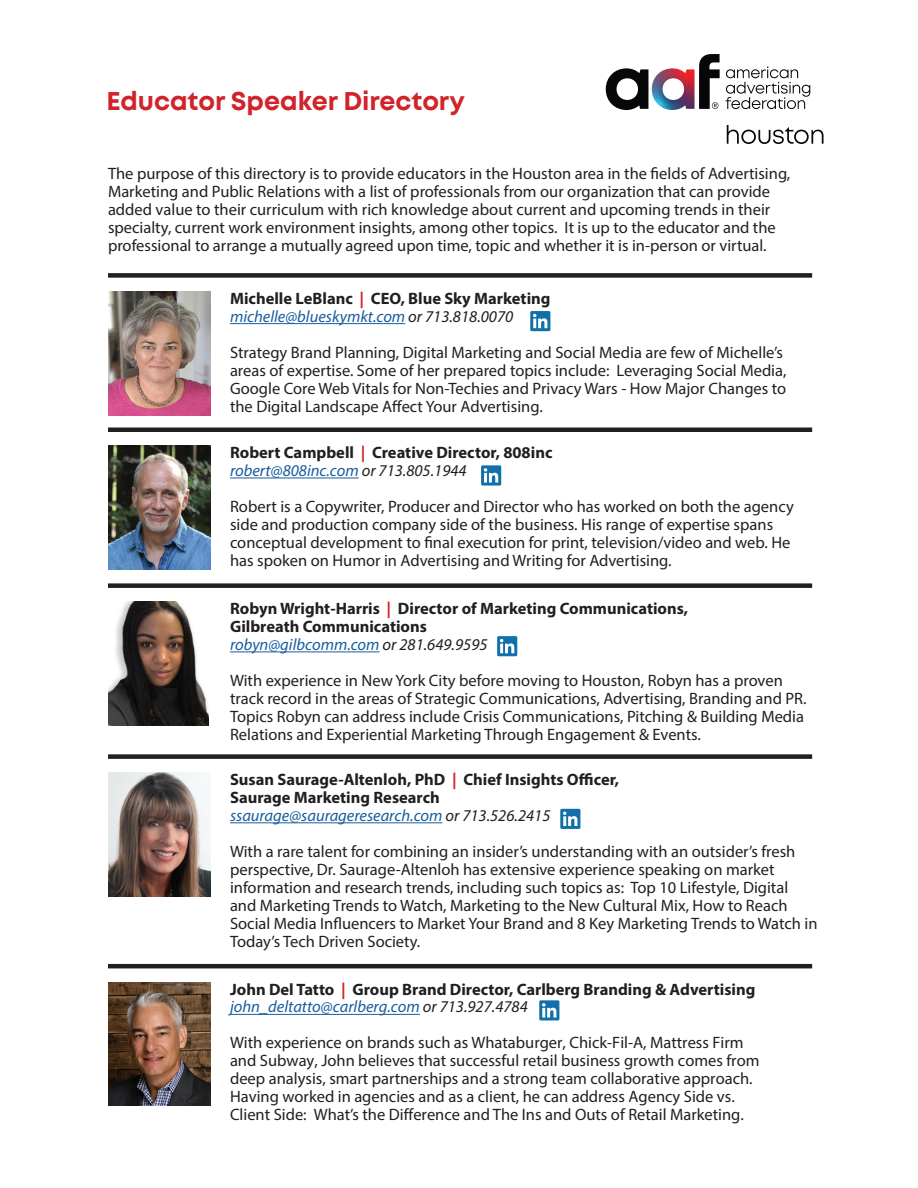
<style>
.page{position:relative;width:918px;height:1188px;background:#fff}
.page>*{position:absolute;margin:0;border:0;box-sizing:border-box;transform-origin:0 0}
.t1{font:700 25.5px "Mont";color:#d1232a}
.t2{font:16.5px/18px "Myriad Pro";color:#231f20}
.t3{font:700 16.5px/18px "Myriad Pro";color:#231f20}
.s1{color:#d1232a}
.s2{font-weight:400;font-style:italic;color:#175d9e}
.s3{font-weight:400;font-style:italic}
</style>
<div class="page">
<svg style="left:606px;top:54px;width:204px;height:56px"></svg>
<svg style="left:727px;top:125px;width:97px;height:19px"></svg>
<img style="left:108px;top:292px;width:102px;height:123px">
<div style="left:108px;top:273px;width:704px;height:5px;background:#231f20"></div>
<hr style="left:230px;top:323px;width:175px;height:1px;background:#175d9e">
<svg style="left:530px;top:311px;width:20px;height:20px"></svg>
<svg style="left:533px;top:314px;width:14px;height:14px"></svg>
<img style="left:108px;top:446px;width:102px;height:123px">
<hr style="left:108px;top:428px;width:704px;height:4px;background:#231f20">
<hr style="left:230px;top:478px;width:129px;height:1px;background:#175d9e">
<img style="left:108px;top:602px;width:101px;height:123px">
<div style="left:108px;top:583px;width:704px;height:5px;background:#231f20"></div>
<hr style="left:230px;top:651px;width:150px;height:1px;background:#175d9e">
<img style="left:108px;top:773px;width:102px;height:123px">
<div style="left:108px;top:754px;width:704px;height:5px;background:#231f20"></div>
<hr style="left:230px;top:822px;width:212px;height:1px;background:#175d9e">
<div style="left:481px;top:465px;width:20px;height:21px;background:#1170a9"></div>
<svg style="left:484px;top:468px;width:14px;height:15px"></svg>
<div style="left:497px;top:636px;width:20px;height:20px;background:#1170a9"></div>
<svg style="left:500px;top:639px;width:14px;height:14px"></svg>
<div style="left:560px;top:809px;width:20px;height:20px;background:#1170a9"></div>
<svg style="left:563px;top:812px;width:14px;height:14px"></svg>
<img style="left:108px;top:982px;width:102px;height:124px">
<hr style="left:108px;top:964px;width:704px;height:4px;background:#231f20">
<hr style="left:230px;top:1014px;width:190px;height:1px;background:#175d9e">
<div style="left:539px;top:1000px;width:20px;height:20px;background:#1170a9"></div>
<svg style="left:542px;top:1003px;width:14px;height:15px"></svg>
<h1 class="t1" style="left:106px;top:88px;width:360px">Educator Speaker Directory</h1>
<p class="t2" style="left:108px;top:164px;width:684px">The purpose of this directory is to provide educators in the Houston area in the fields of Advertising, Marketing and Public Relations with a list of professionals from our organization that can provide added value to their curriculum with rich knowledge about current and upcoming trends in their specialty, current work environment insights, among other topics. It is up to the educator and the professional to arrange a mutually agreed upon time, topic and whether it is in-person or virtual.</p>
<p class="t3" style="left:230px;top:289px;width:322px">Michelle LeBlanc <span class="s1">|</span> CEO, Blue Sky Marketing <span class="s2">michelle@blueskymkt.com</span> <span class="s3">or 713.818.0070</span></p>
<p class="t2" style="left:230px;top:343px;width:558px">Strategy Brand Planning, Digital Marketing and Social Media are few of Michelle’s areas of expertise. Some of her prepared topics include: Leveraging Social Media, Google Core Web Vitals for Non-Techies and Privacy Wars - How Major Changes to the Digital Landscape Affect Your Advertising.</p>
<p class="t3" style="left:230px;top:443px;width:324px">Robert Campbell <span class="s1">|</span> Creative Director, 808inc <span class="s2">robert@808inc.com</span> <span class="s3">or 713.805.1944</span></p>
<p class="t2" style="left:230px;top:498px;width:565px">Robert is a Copywriter, Producer and Director who has worked on both the agency side and production company side of the business. His range of expertise spans conceptual development to final execution for print, television/video and web. He has spoken on Humor in Advertising and Writing for Advertising.</p>
<p class="t3" style="left:230px;top:599px;width:460px">Robyn Wright-Harris <span class="s1">|</span> Director of Marketing Communications,<br>Gilbreath Communications<br><span class="s2">robyn@gilbcomm.com</span> <span class="s3">or 281.649.9595</span></p>
<p class="t2" style="left:230px;top:671px;width:578px">With experience in New York City before moving to Houston, Robyn has a proven track record in the areas of Strategic Communications, Advertising, Branding and PR.<br>Topics Robyn can address include Crisis Communications, Pitching &amp; Building Media Relations and Experiential Marketing Through Engagement &amp; Events.</p>
<p class="t3" style="left:230px;top:770px;width:391px">Susan Saurage-Altenloh, PhD <span class="s1">|</span> Chief Insights Officer,<br>Saurage Marketing Research <span class="s2">ssaurage@saurageresearch.com</span> <span class="s3">or 713.526.2415</span></p>
<p class="t2" style="left:230px;top:842px;width:589px">With a rare talent for combining an insider’s understanding with an outsider’s fresh perspective, Dr. Saurage-Altenloh has extensive experience speaking on market information and research trends, including such topics as: Top 10 Lifestyle, Digital and Marketing Trends to Watch, Marketing to the New Cultural Mix, How to Reach Social Media Influencers to Market Your Brand and 8 Key Marketing Trends to Watch in Today’s Tech Driven Society.</p>
<p class="t3" style="left:230px;top:980px;width:527px;line-height:17.2px">John Del Tatto <span class="s1">|</span> Group Brand Director, Carlberg Branding &amp; Advertising <span class="s2">john_deltatto@carlberg.com</span> <span class="s3">or 713.927.4784</span></p>
<p class="t2" style="left:230px;top:1033px;width:531px">With experience on brands such as Whataburger, Chick-Fil-A, Mattress Firm and Subway, John believes that successful retail business growth comes from deep analysis, smart partnerships and a strong team collaborative approach.<br>Having worked in agencies and as a client, he can address Agency Side vs.<br>Client Side: What’s the Difference and The Ins and Outs of Retail Marketing.</p>
</div>
